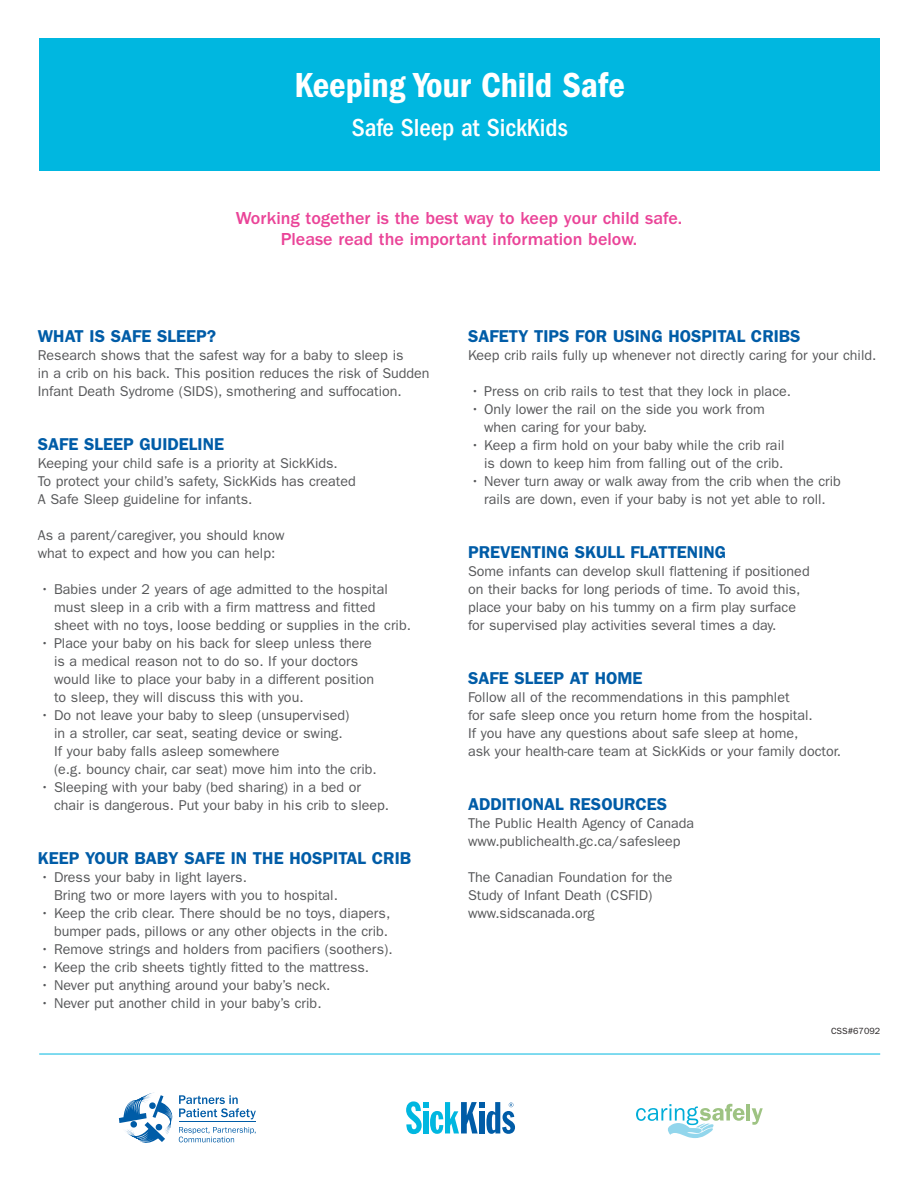
<style>
.page{position:relative;width:918px;height:1188px;background:#fff}
.page>*{position:absolute;margin:0;border:0;box-sizing:border-box;transform-origin:0 0}
.t1{font:36px "ITC Franklin Gothic Std Dm Cd";color:#fff}
.t2{font:500 condensed 25.5px "ITC Franklin Gothic Std";color:#fff}
.intro{font:500 18px/21px "ITC Franklin Gothic Std";color:#ea4498;text-align:center}
.t3{font:600 17.25px "ITC Franklin Gothic Std";color:#005ca7}
.body{font:14.25px/18px "ITC Franklin Gothic Std";color:#57585a}
.t4{font:9px "ITC Franklin Gothic Std";color:#231f20}
</style>
<div class="page">
<svg style="left:406px;top:1101px;width:109px;height:33px"></svg>
<div style="left:39px;top:38px;width:841px;height:133px;background:#00b7e0"></div>
<svg style="left:119px;top:1092px;width:137px;height:51px"></svg>
<hr style="left:179px;top:1122px;width:77px;height:1px;background:#005ca7">
<svg style="left:636px;top:1104px;width:109px;height:34px"></svg>
<hr style="left:747px;top:1104px;width:3px;height:17px;background:#9ec383">
<svg style="left:752px;top:1108px;width:11px;height:17px"></svg>
<hr style="left:39px;top:1054px;width:841px;height:1px;background:#00b7e0">
<p class="t1" style="left:295px;top:65px;width:332px">Keeping Your Child Safe</p>
<p class="t2" style="left:352px;top:113px;width:218px">Safe Sleep at SickKids</p>
<p class="intro" style="left:236px;top:208px;width:448px">Working together is the best way to keep your child safe.<br>Please read the important information below.</p>
<p class="t3" style="left:38px;top:326px;width:180px">WHAT IS SAFE SLEEP?</p>
<p class="body" style="left:38px;top:346px;width:393px">Research shows that the safest way for a baby to sleep is<br>in a crib on his back. This position reduces the risk of Sudden<br>Infant Death Sydrome (SIDS), smothering and suffocation.</p>
<p class="t3" style="left:38px;top:434px;width:188px">SAFE SLEEP GUIDELINE</p>
<p class="body" style="left:38px;top:454px;width:319px">Keeping your child safe is a priority at SickKids.<br>To protect your child’s safety, SickKids has created<br>A Safe Sleep guideline for infants.</p>
<p class="body" style="left:38px;top:526px;width:248px">As a parent/caregiver, you should know what to expect and how you can help:</p>
<p class="body" style="left:54px;top:580px;width:359px;text-indent:-14px">• Babies under 2 years of age admitted to the hospital must sleep in a crib with a firm mattress and fitted sheet with no toys, loose bedding or supplies in the crib.</p>
<p class="body" style="left:54px;top:634px;width:322px;text-indent:-14px">• Place your baby on his back for sleep unless there is a medical reason not to do so. If your doctors would like to place your baby in a different position to sleep, they will discuss this with you.</p>
<p class="body" style="left:54px;top:706px;width:324px;text-indent:-14px">• Do not leave your baby to sleep (unsupervised)<br>in a stroller, car seat, seating device or swing.<br>If your baby falls asleep somewhere<br>(e.g. bouncy chair, car seat) move him into the crib.</p>
<p class="body" style="left:54px;top:778px;width:337px;text-indent:-14px">• Sleeping with your baby (bed sharing) in a bed or chair is dangerous. Put your baby in his crib to sleep.</p>
<p class="t3" style="left:38px;top:848px;width:375px">KEEP YOUR BABY SAFE IN THE HOSPITAL CRIB</p>
<p class="body" style="left:54px;top:868px;width:286px;text-indent:-14px">• Dress your baby in light layers.<br>Bring two or more layers with you to hospital.</p>
<p class="body" style="left:40px;top:904px;width:351px;text-align:right">• Keep the crib clear. There should be no toys, diapers, bumper pads, pillows or any other objects in the crib.</p>
<p class="body" style="left:40px;top:940px;width:354px">• Remove strings and holders from pacifiers (soothers).</p>
<p class="body" style="left:40px;top:958px;width:330px">• Keep the crib sheets tightly fitted to the mattress.</p>
<p class="body" style="left:40px;top:976px;width:292px">• Never put anything around your baby’s neck.</p>
<p class="body" style="left:40px;top:994px;width:283px">• Never put another child in your baby’s crib.</p>
<p class="t3" style="left:468px;top:326px;width:334px">SAFETY TIPS FOR USING HOSPITAL CRIBS</p>
<p class="body" style="left:468px;top:346px;width:410px">Keep crib rails fully up whenever not directly caring for your child.</p>
<p class="body" style="left:471px;top:382px;width:322px">• Press on crib rails to test that they lock in place.</p>
<p class="body" style="left:484px;top:400px;width:282px;text-indent:-14px">• Only lower the rail on the side you work from when caring for your baby.</p>
<p class="body" style="left:471px;top:436px;width:315px;text-align:right">• Keep a firm hold on your baby while the crib rail is down to keep him from falling out of the crib.</p>
<p class="body" style="left:471px;top:472px;width:372px;text-align:center">• Never turn away or walk away from the crib when the crib rails are down, even if your baby is not yet able to roll.</p>
<p class="t3" style="left:468px;top:542px;width:260px">PREVENTING SKULL FLATTENING</p>
<p class="body" style="left:468px;top:562px;width:343px">Some infants can develop skull flattening if positioned on their backs for long periods of time. To avoid this, place your baby on his tummy on a firm play surface for supervised play activities several times a day.</p>
<p class="t3" style="left:468px;top:668px;width:176px">SAFE SLEEP AT HOME</p>
<p class="body" style="left:468px;top:688px;width:375px">Follow all of the recommendations in this pamphlet<br>for safe sleep once you return home from the hospital.<br>If you have any questions about safe sleep at home,<br>ask your health-care team at SickKids or your family doctor.</p>
<p class="t3" style="left:468px;top:794px;width:201px">ADDITIONAL RESOURCES</p>
<p class="body" style="left:468px;top:814px;width:228px">The Public Health Agency of Canada www.publichealth.gc.ca/safesleep</p>
<p class="body" style="left:468px;top:868px;width:206px">The Canadian Foundation for the<br>Study of Infant Death (CSFID) www.sidscanada.org</p>
<p class="t4" style="left:831px;top:1025px;width:51px">CSS#67092</p>
</div>
